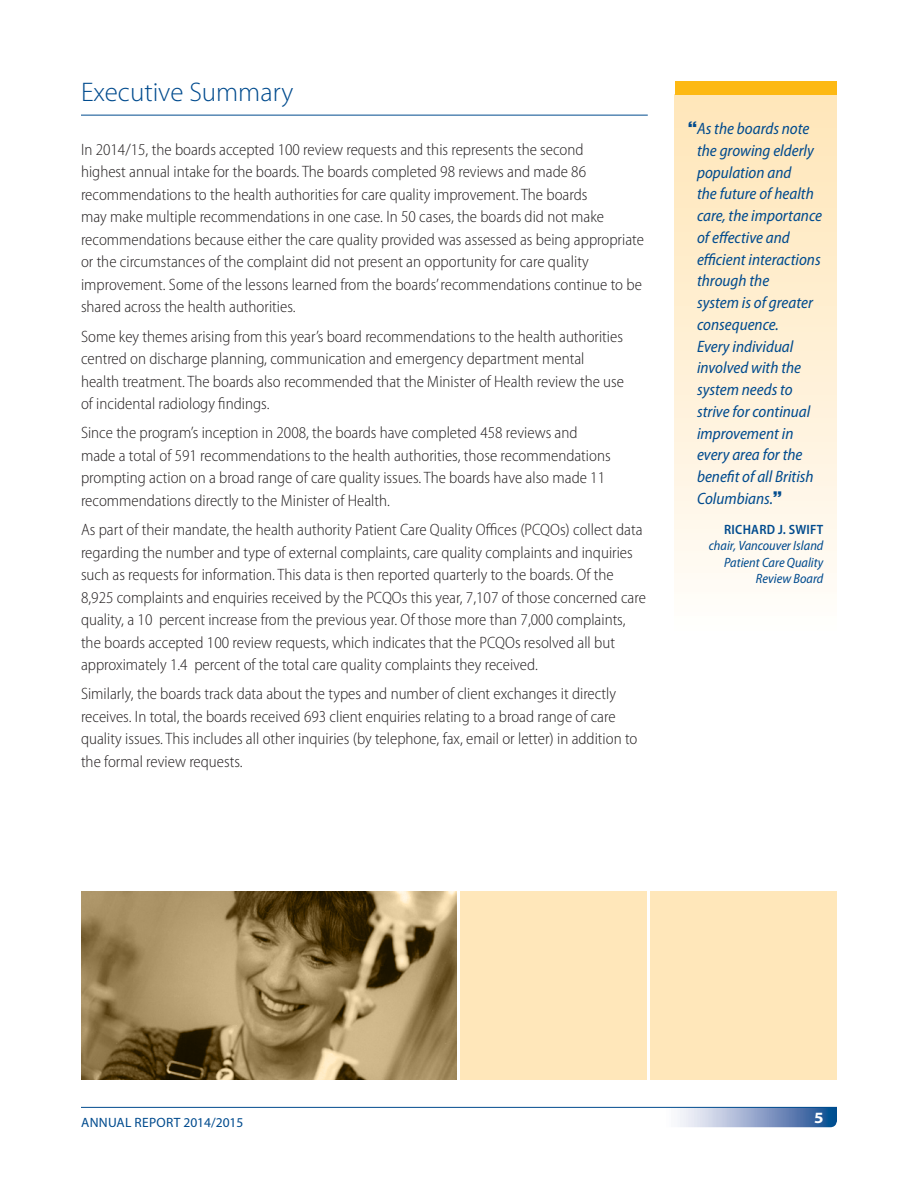
<style>
.page{position:relative;width:918px;height:1188px;background:#fff}
.page>*{position:absolute;margin:0;border:0;box-sizing:border-box;transform-origin:0 0}
.Head_1{font:300 27px "Myriad Pro";color:#004b8e}
.Body{font:300 semi-condensed 16.5px/22.5px "Myriad Pro";color:#231f20}
.Sidebar_NoRule{font:italic semi-condensed 16.5px/21.8px "Myriad Pro";color:#004b8e}
.t1{font:700 semi-expanded 15.75px "Myriad Pro";color:#fff}
.Sidebar_Position{font:italic semi-condensed 13.5px/16.5px "Myriad Pro";color:#004b8e;text-align:right}
.t2{font:13.5px "Myriad Pro";letter-spacing:.02em;color:#004b8e}
.Sidebar_Name{font:600 semi-condensed 13.5px "Myriad Pro";letter-spacing:.02em;color:#004b8e}
</style>
<div class="page">
<hr style="left:81px;top:115px;width:567px;height:1px;background:#004b8e">
<svg style="left:678px;top:1108px;width:159px;height:19px;background:#8ca3c8"></svg>
<hr style="left:81px;top:1107px;width:756px;height:1px;background:#004b8e">
<div style="left:460px;top:891px;width:187px;height:189px;background:#ffe7ba"></div>
<div style="left:651px;top:891px;width:186px;height:189px;background:#ffe7ba"></div>
<svg style="left:81px;top:891px;width:375px;height:189px;background:#967f54"></svg>
<div style="left:675px;top:94px;width:162px;height:554px;background:linear-gradient(to bottom,#ffe5b7,#fffefc)"></div>
<div style="left:675px;top:81px;width:162px;height:13px;background:#fdb913"></div>
<svg style="left:689px;top:121px;width:7px;height:6px"></svg>
<svg style="left:774px;top:491px;width:7px;height:6px"></svg>
<p class="Head_1" style="left:81px;top:77px;width:214px">Executive Summary</p>
<p class="Body" style="left:81px;top:138px;width:564px">In 2014/15, the boards accepted 100 review requests and this represents the second<br>highest annual intake for the boards. The boards completed 98 reviews and made 86 recommendations to the health authorities for care quality improvement. The boards<br>may make multiple recommendations in one case. In 50 cases, the boards did not make recommendations because either the care quality provided was assessed as being appropriate or the circumstances of the complaint did not present an opportunity for care quality improvement. Some of the lessons learned from the boards’ recommendations continue to be shared across the health authorities.</p>
<p class="Body" style="left:81px;top:325px;width:545px">Some key themes arising from this year’s board recommendations to the health authorities centred on discharge planning, communication and emergency department mental health treatment. The boards also recommended that the Minister of Health review the use of incidental radiology findings.</p>
<p class="Body" style="left:81px;top:422px;width:531px">Since the program’s inception in 2008, the boards have completed 458 reviews and made a total of 591 recommendations to the health authorities, those recommendations prompting action on a broad range of care quality issues. The boards have also made 11 recommendations directly to the Minister of Health.</p>
<p class="Body" style="left:81px;top:519px;width:566px">As part of their mandate, the health authority Patient Care Quality Offices (PCQOs) collect data regarding the number and type of external complaints, care quality complaints and inquiries such as requests for information. This data is then reported quarterly to the boards. Of the 8,925 complaints and enquiries received by the PCQOs this year, 7,107 of those concerned care quality, a 10 percent increase from the previous year. Of those more than 7,000 complaints, the boards accepted 100 review requests, which indicates that the PCQOs resolved all but approximately 1.4 percent of the total care quality complaints they received.</p>
<p class="Body" style="left:81px;top:683px;width:558px">Similarly, the boards track data about the types and number of client exchanges it directly receives. In total, the boards received 693 client enquiries relating to a broad range of care quality issues. This includes all other inquiries (by telephone, fax, email or letter) in addition to the formal review requests.</p>
<p class="Sidebar_NoRule" style="left:697px;top:118px;width:127px">As the boards note the growing elderly population and<br>the future of health care, the importance of effective and efficient interactions through the<br>system is of greater consequence.<br>Every individual involved with the system needs to strive for continual improvement in every area for the benefit of all British<br>Columbians.</p>
<p class="Sidebar_Name" style="left:724px;top:522px;width:101px">RICHARD J. SWIFT</p>
<p class="Sidebar_Position" style="left:709px;top:538px;width:116px">chair, Vancouver Island<br>Patient Care Quality<br>Review Board</p>
<p class="t2" style="left:81px;top:1115px;width:164px">ANNUAL REPORT 2014/2015</p>
<p class="t1" style="left:814px;top:1109px;width:11px">5</p>
</div>
